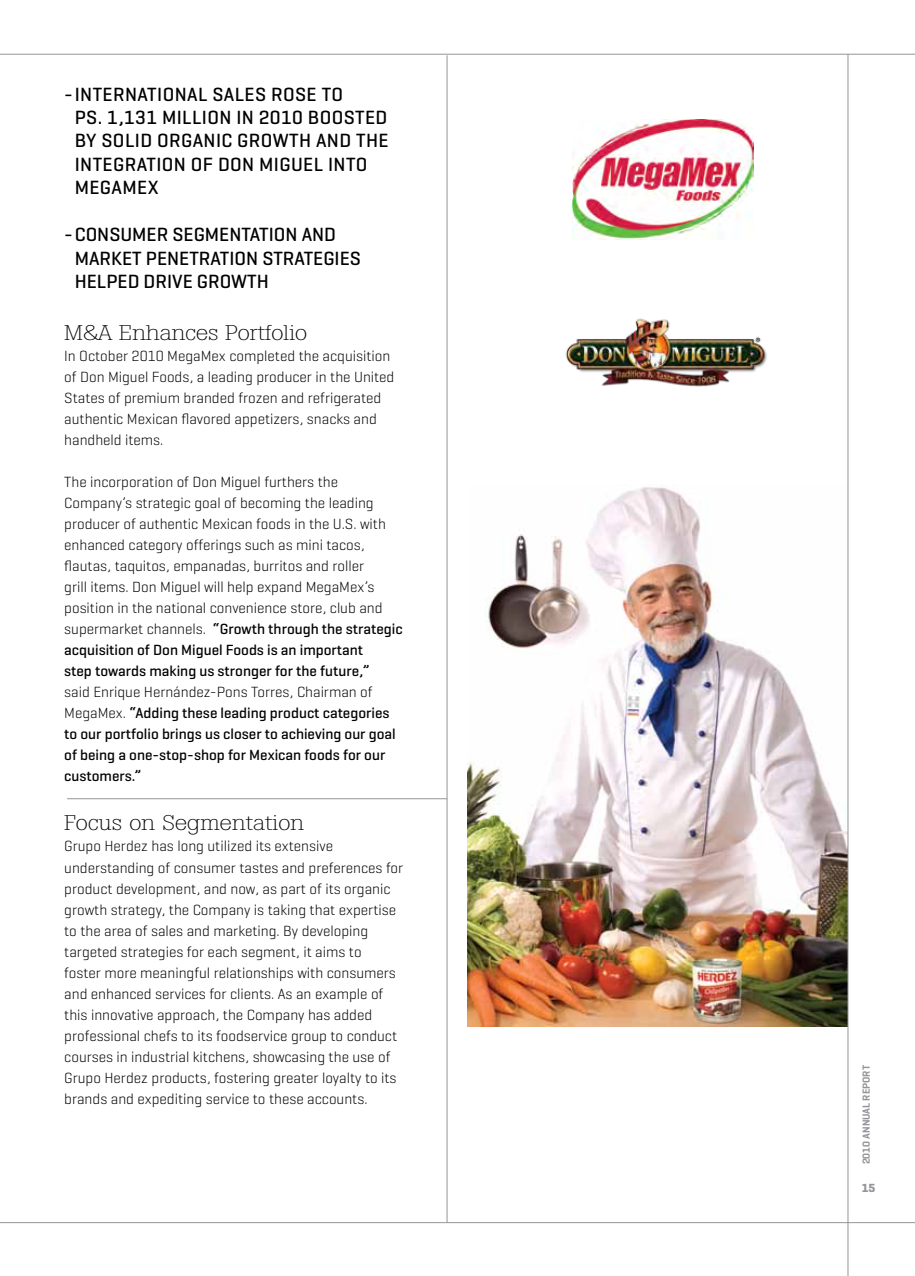
<style>
.page{position:relative;width:915px;height:1276px;background:#fff}
.page>*{position:absolute;margin:0;border:0;box-sizing:border-box;transform-origin:0 0}
.t1{font:300 21px "Boton";letter-spacing:-.02em;color:#000;scale:1.2 1}
.t2{font:500 19.5px/23.4px "Geogrotesque";letter-spacing:.02em;color:#000}
.t3{font:500 19.5px/23.4px "Geogrotesque";color:#000}
.t4{font:300 15px/21px "Geogrotesque";color:#000}
.t5{font:500 15px/21px "Geogrotesque";color:#000}
.t6{font:700 12px "Geogrotesque";color:#939598}
.t7{font:600 10.5px "Geogrotesque";color:#939598}
.s1{font-weight:500}
.s2{font-weight:300}
</style>
<div class="page">
<img style="left:467px;top:487px;width:380px;height:539px">
<hr style="left:0;top:1222px;width:914px;height:1px;background:#939598">
<hr style="left:446px;top:55px;width:1px;height:1167px;background:#939598">
<hr style="left:67px;top:798px;width:380px;height:1px;background:#939598">
<img style="left:565px;top:318px;width:202px;height:69px">
<img style="left:572px;top:119px;width:181px;height:120px">
<hr style="left:0;top:54px;width:914px;height:1px;background:#939598">
<hr style="left:847px;top:54px;width:1px;height:1222px;background:#939598">
<h2 class="t2" style="left:75px;top:82px;width:315px;text-indent:-10px">-INTERNATIONAL SALES ROSE TO<br>PS. 1,131 MILLION IN 2010 BOOSTED<br>BY SOLID ORGANIC GROWTH AND THE<br>INTEGRATION OF DON MIGUEL INTO<br>MEGAMEX</h2>
<h2 class="t3" style="left:75px;top:223px;width:287px;text-indent:-10px">-CONSUMER SEGMENTATION AND<br>MARKET PENETRATION STRATEGIES<br>HELPED DRIVE GROWTH</h2>
<h1 class="t1" style="left:64px;top:320px;width:204px">M&amp;A Enhances Portfolio</h1>
<p class="t4" style="left:64px;top:345px;width:331px">In October 2010 MegaMex completed the acquisition of Don Miguel Foods, a leading producer in the United States of premium branded frozen and refrigerated authentic Mexican flavored appetizers, snacks and handheld items.</p>
<p class="t4" style="left:64px;top:471px;width:340px">The incorporation of Don Miguel furthers the Company’s strategic goal of becoming the leading producer of authentic Mexican foods in the U.S. with enhanced category offerings such as mini tacos, flautas, taquitos, empanadas, burritos and roller<br>grill items. Don Miguel will help expand MegaMex’s position in the national convenience store, club and supermarket channels. <span class="s1">“Growth through the strategic acquisition of Don Miguel Foods is an important<br>step towards making us stronger for the future,”</span></p>
<p class="t5" style="left:64px;top:681px;width:333px"><span class="s2">said Enrique Hernández-Pons Torres, Chairman of MegaMex.</span> “Adding these leading product categories to our portfolio brings us closer to achieving our goal of being a one-stop-shop for Mexican foods for our customers.”</p>
<h1 class="t1" style="left:64px;top:810px;width:201px">Focus on Segmentation</h1>
<p class="t4" style="left:64px;top:836px;width:340px">Grupo Herdez has long utilized its extensive understanding of consumer tastes and preferences for product development, and now, as part of its organic growth strategy, the Company is taking that expertise to the area of sales and marketing. By developing targeted strategies for each segment, it aims to<br>foster more meaningful relationships with consumers and enhanced services for clients. As an example of this innovative approach, the Company has added professional chefs to its foodservice group to conduct courses in industrial kitchens, showcasing the use of Grupo Herdez products, fostering greater loyalty to its brands and expediting service to these accounts.</p>
<p class="t7" style="left:860px;top:1164px;width:101px;rotate:-90deg">2010 ANNUAL REPORT</p>
<p class="t6" style="left:861px;top:1181px;width:15px">15</p>
</div>
